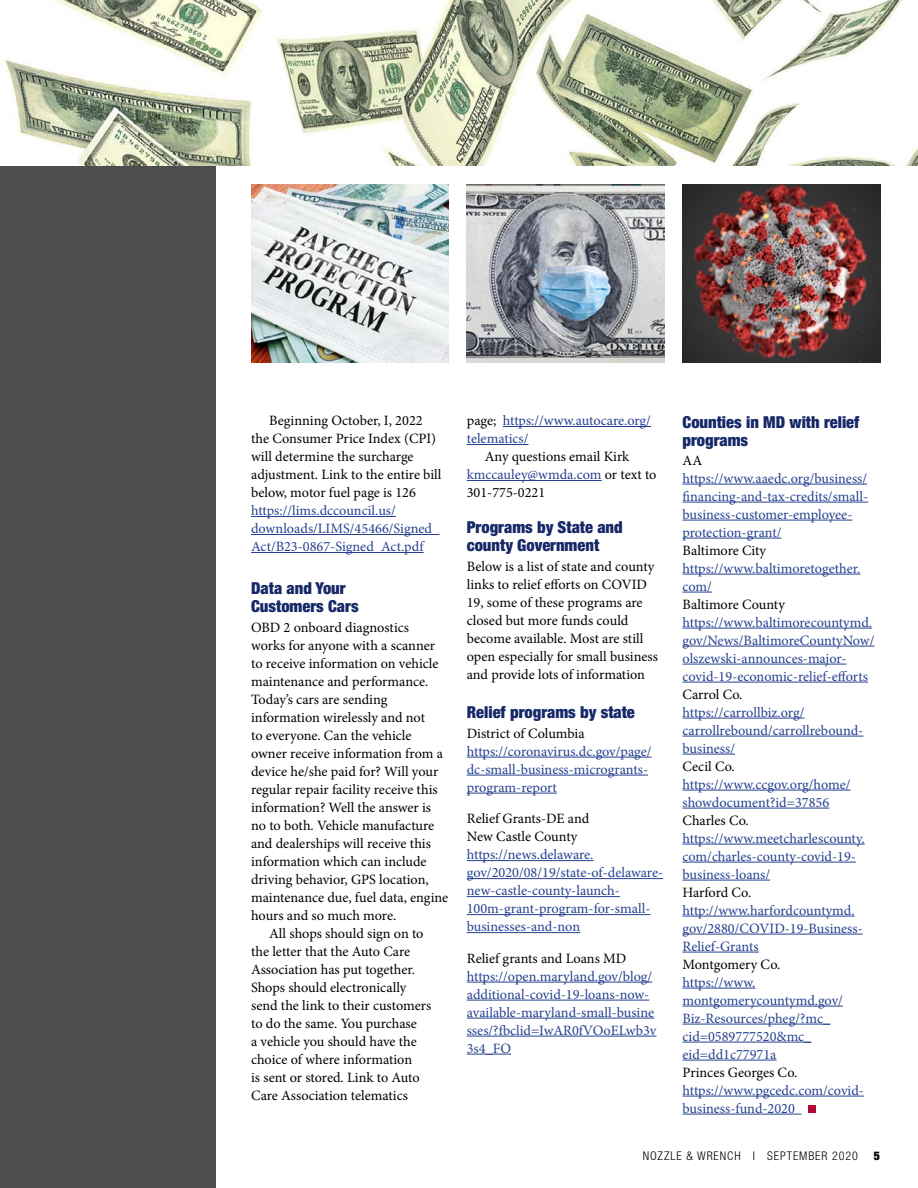
<style>
.page{position:relative;width:918px;height:1188px;background:#fff}
.page>*{position:absolute;margin:0;border:0;box-sizing:border-box;transform-origin:0 0}
.t1{font:900 condensed 16.5px/18px "Helvetica Neue";color:#162867}
.t2{font:14.25px/18px "Minion Pro";color:#000}
.t3{font:14.25px/18px "Minion Pro";color:#25408f}
.t4{font:300 condensed 12px "Helvetica Neue";letter-spacing:.075em;color:#000}
.t5{font:900 condensed 12px "Helvetica Neue";color:#000}
.s1{color:#000}
.s2{color:#25408f}
</style>
<div class="page">
<hr style="left:251px;top:516px;width:145px;height:1px;background:#25408f">
<hr style="left:251px;top:534px;width:188px;height:1px;background:#25408f">
<hr style="left:251px;top:552px;width:173px;height:1px;background:#25408f">
<hr style="left:503px;top:426px;width:148px;height:1px;background:#25408f">
<hr style="left:467px;top:444px;width:62px;height:1px;background:#25408f">
<hr style="left:467px;top:480px;width:135px;height:1px;background:#25408f">
<hr style="left:467px;top:757px;width:185px;height:1px;background:#25408f">
<hr style="left:467px;top:775px;width:181px;height:1px;background:#25408f">
<hr style="left:467px;top:793px;width:90px;height:1px;background:#25408f">
<hr style="left:467px;top:860px;width:126px;height:1px;background:#25408f">
<hr style="left:467px;top:878px;width:196px;height:1px;background:#25408f">
<hr style="left:467px;top:896px;width:153px;height:1px;background:#25408f">
<hr style="left:467px;top:914px;width:183px;height:1px;background:#25408f">
<hr style="left:467px;top:932px;width:113px;height:1px;background:#25408f">
<hr style="left:467px;top:982px;width:185px;height:1px;background:#25408f">
<hr style="left:467px;top:1000px;width:182px;height:1px;background:#25408f">
<hr style="left:467px;top:1018px;width:187px;height:1px;background:#25408f">
<hr style="left:467px;top:1036px;width:189px;height:1px;background:#25408f">
<hr style="left:467px;top:1054px;width:44px;height:1px;background:#25408f">
<hr style="left:682px;top:484px;width:185px;height:1px;background:#25408f">
<hr style="left:682px;top:502px;width:186px;height:1px;background:#25408f">
<hr style="left:682px;top:520px;width:170px;height:1px;background:#25408f">
<hr style="left:682px;top:538px;width:99px;height:1px;background:#25408f">
<hr style="left:682px;top:574px;width:178px;height:1px;background:#25408f">
<hr style="left:682px;top:592px;width:30px;height:1px;background:#25408f">
<hr style="left:682px;top:628px;width:190px;height:1px;background:#25408f">
<hr style="left:682px;top:646px;width:192px;height:1px;background:#25408f">
<hr style="left:682px;top:664px;width:164px;height:1px;background:#25408f">
<hr style="left:682px;top:682px;width:186px;height:1px;background:#25408f">
<hr style="left:682px;top:718px;width:122px;height:1px;background:#25408f">
<hr style="left:682px;top:736px;width:181px;height:1px;background:#25408f">
<hr style="left:682px;top:754px;width:53px;height:1px;background:#25408f">
<hr style="left:682px;top:790px;width:169px;height:1px;background:#25408f">
<hr style="left:682px;top:808px;width:147px;height:1px;background:#25408f">
<hr style="left:682px;top:844px;width:183px;height:1px;background:#25408f">
<hr style="left:682px;top:862px;width:174px;height:1px;background:#25408f">
<hr style="left:682px;top:880px;width:88px;height:1px;background:#25408f">
<hr style="left:682px;top:916px;width:173px;height:1px;background:#25408f">
<hr style="left:682px;top:934px;width:181px;height:1px;background:#25408f">
<hr style="left:682px;top:952px;width:77px;height:1px;background:#25408f">
<hr style="left:682px;top:988px;width:73px;height:1px;background:#25408f">
<hr style="left:682px;top:1006px;width:161px;height:1px;background:#25408f">
<hr style="left:682px;top:1024px;width:148px;height:1px;background:#25408f">
<hr style="left:682px;top:1042px;width:129px;height:1px;background:#25408f">
<hr style="left:682px;top:1060px;width:95px;height:1px;background:#25408f">
<hr style="left:682px;top:1096px;width:182px;height:1px;background:#25408f">
<hr style="left:682px;top:1114px;width:119px;height:1px;background:#25408f">
<div style="left:808px;top:1105px;width:7px;height:8px;background:#b30838"></div>
<div style="left:0;top:32px;width:216px;height:1156px;background:#4d4d4f"></div>
<img style="left:0;top:0;width:918px;height:166px">
<img style="left:251px;top:185px;width:198px;height:178px">
<img style="left:467px;top:185px;width:197px;height:178px">
<img style="left:683px;top:185px;width:197px;height:178px">
<p class="t2" style="left:251px;top:412px;width:192px;text-indent:18px">Beginning October, I, 2022 the Consumer Price Index (CPI) will determine the surcharge adjustment. Link to the entire bill below, motor fuel page is 126</p>
<p class="t3" style="left:251px;top:502px;width:190px">https://lims.dccouncil.us/ downloads/LIMS/45466/Signed_<br>Act/B23-0867-Signed_Act.pdf</p>
<p class="t1" style="left:251px;top:579px;width:109px">Data and Your<br>Customers Cars</p>
<p class="t2" style="left:251px;top:618px;width:160px">OBD 2 onboard diagnostics</p>
<p class="t2" style="left:251px;top:636px;width:185px">works for anyone with a scanner</p>
<p class="t2" style="left:251px;top:654px;width:189px">to receive information on vehicle</p>
<p class="t2" style="left:251px;top:672px;width:179px">maintenance and performance.</p>
<p class="t2" style="left:251px;top:690px;width:138px">Today’s cars are sending</p>
<p class="t2" style="left:251px;top:708px;width:175px">information wirelessly and not</p>
<p class="t2" style="left:251px;top:726px;width:162px">to everyone. Can the vehicle</p>
<p class="t2" style="left:251px;top:744px;width:193px">owner receive information from a</p>
<p class="t2" style="left:251px;top:762px;width:189px">device he/she paid for? Will your</p>
<p class="t2" style="left:251px;top:780px;width:188px">regular repair facility receive this</p>
<p class="t2" style="left:251px;top:798px;width:182px">information? Well the answer is</p>
<p class="t2" style="left:251px;top:816px;width:185px">no to both. Vehicle manufacture</p>
<p class="t2" style="left:251px;top:834px;width:181px">and dealerships will receive this</p>
<p class="t2" style="left:251px;top:852px;width:177px">information which can include</p>
<p class="t2" style="left:251px;top:870px;width:179px">driving behavior, GPS location,</p>
<p class="t2" style="left:251px;top:888px;width:199px">maintenance due, fuel data, engine</p>
<p class="t2" style="left:251px;top:906px;width:147px">hours and so much more.</p>
<p class="t2" style="left:269px;top:924px;width:156px">All shops should sign on to</p>
<p class="t2" style="left:251px;top:942px;width:161px">the letter that the Auto Care</p>
<p class="t2" style="left:251px;top:960px;width:166px">Association has put together.</p>
<p class="t2" style="left:251px;top:978px;width:157px">Shops should electronically</p>
<p class="t2" style="left:251px;top:996px;width:182px">send the link to their customers</p>
<p class="t2" style="left:251px;top:1014px;width:167px">to do the same. You purchase</p>
<p class="t2" style="left:251px;top:1032px;width:167px">a vehicle you should have the</p>
<p class="t2" style="left:251px;top:1050px;width:163px">choice of where information</p>
<p class="t2" style="left:251px;top:1068px;width:170px">is sent or stored. Link to Auto</p>
<p class="t2" style="left:251px;top:1086px;width:158px">Care Association telematics</p>
<p class="t3" style="left:467px;top:412px;width:186px"><span class="s1">page;</span> https://www.autocare.org/ telematics/</p>
<p class="t2" style="left:467px;top:448px;width:191px;text-indent:18px">Any questions email Kirk <span class="s2">kmccauley@wmda.com</span> or text to<br>301-775-0221</p>
<p class="t1" style="left:467px;top:518px;width:157px">Programs by State and county Government</p>
<p class="t2" style="left:467px;top:557px;width:193px">Below is a list of state and county links to relief efforts on COVID<br>19, some of these programs are closed but more funds could become available. Most are still open especially for small business and provide lots of information</p>
<p class="t1" style="left:467px;top:703px;width:170px">Relief programs by state</p>
<p class="t2" style="left:467px;top:724px;width:119px">District of Columbia</p>
<p class="t3" style="left:467px;top:742px;width:186px">https://coronavirus.dc.gov/page/ dc-small-business-microgrants&shy;program-report</p>
<p class="t2" style="left:467px;top:810px;width:124px">Relief Grants-DE and<br>New Castle County</p>
<p class="t3" style="left:467px;top:846px;width:198px">https://news.delaware. gov/2020/08/19/state-of-delaware&shy;new-castle-county-launch-<br>100m-grant-program-for-small&shy;businesses-and-non</p>
<p class="t2" style="left:467px;top:949px;width:161px">Relief grants and Loans MD</p>
<p class="t3" style="left:467px;top:967px;width:191px">https://open.maryland.gov/blog/ additional-covid-19-loans-now&shy;available-maryland-small-busine sses/?fbclid=IwAR0fVOoELwb3v<br>3s4_FO</p>
<p class="t1" style="left:682px;top:413px;width:178px">Counties in MD with relief programs</p>
<p class="t2" style="left:682px;top:451px;width:21px">AA</p>
<p class="t3" style="left:682px;top:469px;width:187px">https://www.aaedc.org/business/ financing-and-tax-credits/small&shy;business-customer-employee&shy;protection-grant/</p>
<p class="t2" style="left:682px;top:541px;width:85px">Baltimore City</p>
<p class="t3" style="left:682px;top:559px;width:179px">https://www.baltimoretogether. com/</p>
<p class="t2" style="left:682px;top:595px;width:104px">Baltimore County</p>
<p class="t3" style="left:682px;top:613px;width:193px">https://www.baltimorecountymd. gov/News/BaltimoreCountyNow/ olszewski-announces-major&shy;covid-19-economic-relief-efforts</p>
<p class="t2" style="left:682px;top:685px;width:62px">Carrol Co.</p>
<p class="t3" style="left:682px;top:703px;width:182px">https://carrollbiz.org/ carrollrebound/carrollrebound&shy;business/</p>
<p class="t2" style="left:682px;top:757px;width:54px">Cecil Co.</p>
<p class="t3" style="left:682px;top:775px;width:170px">https://www.ccgov.org/home/ showdocument?id=37856</p>
<p class="t2" style="left:682px;top:811px;width:68px">Charles Co.</p>
<p class="t3" style="left:682px;top:829px;width:184px">https://www.meetcharlescounty. com/charles-county-covid-19- business-loans/</p>
<p class="t2" style="left:682px;top:883px;width:70px">Harford Co.</p>
<p class="t3" style="left:682px;top:901px;width:182px">http://www.harfordcountymd. gov/2880/COVID-19-Business-<br>Relief-Grants</p>
<p class="t2" style="left:682px;top:955px;width:99px">Montgomery Co.</p>
<p class="t3" style="left:682px;top:973px;width:162px">https://www. montgomerycountymd.gov/<br>Biz-Resources/pheg/?mc_ cid=0589777520&amp;mc_ eid=dd1c77971a</p>
<p class="t2" style="left:682px;top:1063px;width:116px">Princes Georges Co.</p>
<p class="t3" style="left:682px;top:1081px;width:183px">https://www.pgcedc.com/covid&shy;business-fund-2020</p>
<p class="t4" style="left:643px;top:1149px;width:217px">NOZZLE &amp; WRENCH I SEPTEMBER 2020</p>
<p class="t5" style="left:874px;top:1148px;width:8px">5</p>
</div>
